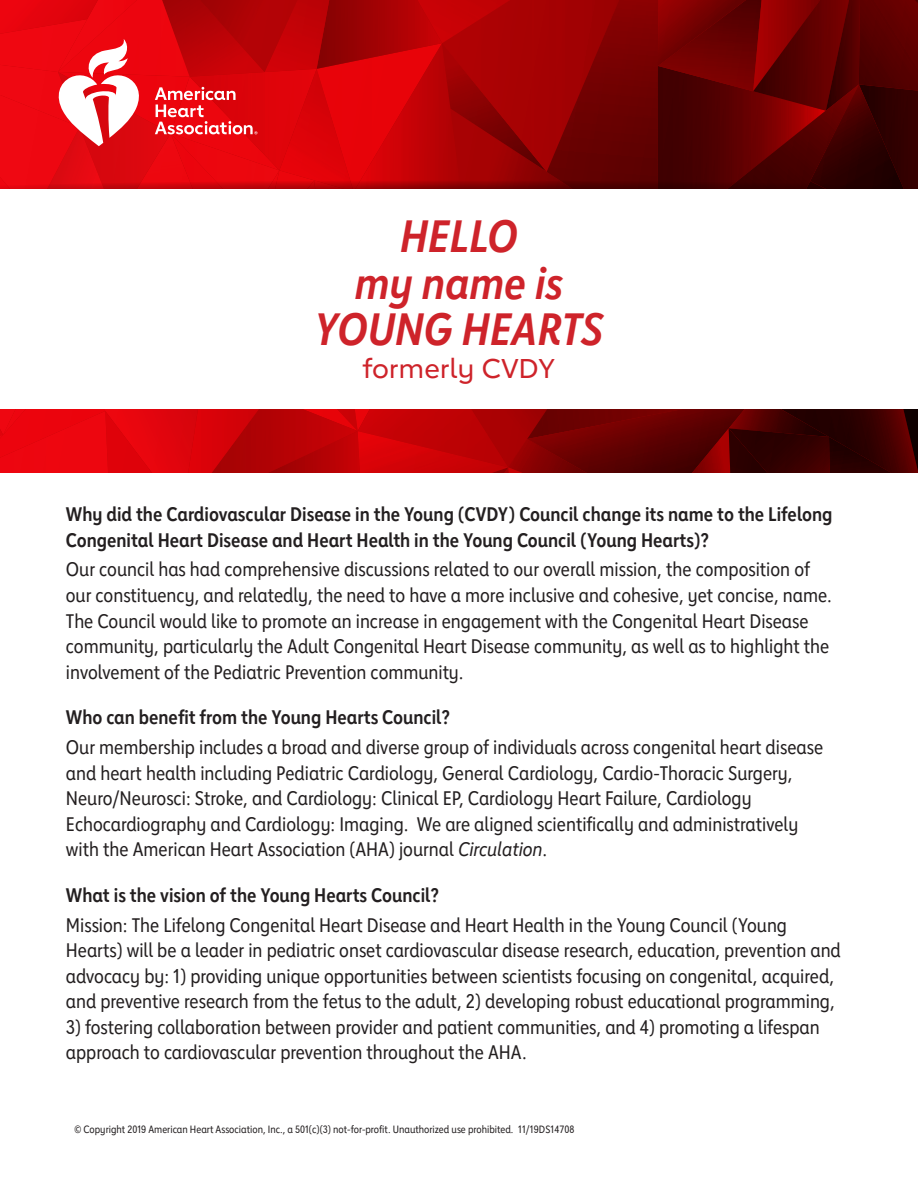
<style>
.page{position:relative;width:918px;height:1188px;background:#fff}
.page>*{position:absolute;margin:0;border:0;box-sizing:border-box;transform-origin:0 0}
.t1{font:italic 700 45px/46.5px "Lub Dub Condensed";color:#ce232a;text-align:center}
.t2{font:500 27px "Lub Dub";color:#ce232a}
.Answer{font:19.5px/25.5px "Lub Dub Condensed";color:#231f20}
.Question{font:700 19.5px/25.5px "Lub Dub Condensed";color:#231f20}
.t3{font:10.5px "Lub Dub Condensed";color:#231f20}
.s1{font-style:italic}
</style>
<div class="page">
<svg style="left:0;top:0;width:918px;height:472px"></svg>
<h1 class="t1" style="left:355px;top:213px;width:210px">HELLO<br>my name is</h1>
<h1 class="t1" style="left:315px;top:306px;width:290px">YOUNG HEARTS</h1>
<h1 class="t2" style="left:362px;top:353px;width:195px">formerly CVDY</h1>
<h2 class="Question" style="left:66px;top:501px;width:768px">Why did the Cardiovascular Disease in the Young (CVDY) Council change its name to the Lifelong<br>Congenital Heart Disease and Heart Health in the Young Council (Young Hearts)?</h2>
<p class="Answer" style="left:66px;top:557px;width:768px">Our council has had comprehensive discussions related to our overall mission, the composition of our constituency, and relatedly, the need to have a more inclusive and cohesive, yet concise, name.<br>The Council would like to promote an increase in engagement with the Congenital Heart Disease community, particularly the Adult Congenital Heart Disease community, as well as to highlight the involvement of the Pediatric Prevention community.</p>
<h2 class="Question" style="left:66px;top:704px;width:386px">Who can benefit from the Young Hearts Council?</h2>
<p class="Answer" style="left:66px;top:734px;width:759px">Our membership includes a broad and diverse group of individuals across congenital heart disease and heart health including Pediatric Cardiology, General Cardiology, Cardio-Thoracic Surgery, Neuro/Neurosci: Stroke, and Cardiology: Clinical EP, Cardiology Heart Failure, Cardiology Echocardiography and Cardiology: Imaging. We are aligned scientifically and administratively with the American Heart Association (AHA) journal <span class="s1">Circulation</span>.</p>
<h2 class="Question" style="left:66px;top:882px;width:375px">What is the vision of the Young Hearts Council?</h2>
<p class="Answer" style="left:66px;top:912px;width:776px">Mission: The Lifelong Congenital Heart Disease and Heart Health in the Young Council (Young Hearts) will be a leader in pediatric onset cardiovascular disease research, education, prevention and advocacy by: 1) providing unique opportunities between scientists focusing on congenital, acquired, and preventive research from the fetus to the adult, 2) developing robust educational programming,</p>
<p class="Answer" style="left:66px;top:1014px;width:755px">3) fostering collaboration between provider and patient communities, and 4) promoting a lifespan approach to cardiovascular prevention throughout the AHA.</p>
<p class="t3" style="left:75px;top:1123px;width:502px">© Copyright 2019 American Heart Association, Inc., a 501(c)(3) not-for-profit. Unauthorized use prohibited. 11/19DS14708</p>
</div>
